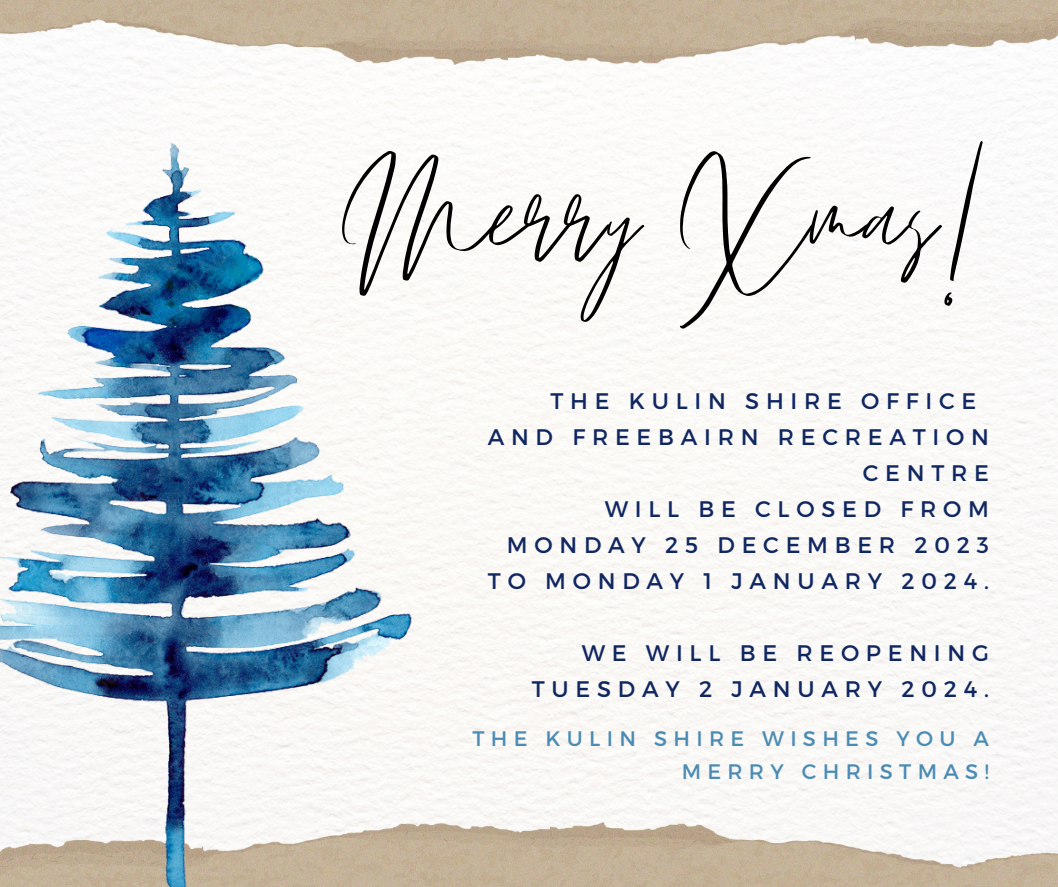
<style>
.page{position:relative;width:1058px;height:887px;background:#fff}
.page>*{position:absolute;margin:0;border:0;box-sizing:border-box;transform-origin:0 0}
.t1{font:211.2px "Emitha Script";color:#000}
.t2{font:22.5px/36px "Montserrat";letter-spacing:.3em;color:#102761;text-align:right}
.t3{font:21px "Montserrat";letter-spacing:.3em;color:#4b8cb4}
</style>
<div class="page">
<img style="left:0;top:0;width:1058px;height:64px">
<img style="left:643px;top:822px;width:415px;height:64px">
<img style="left:0;top:68px;width:643px;height:818px">
<p class="t1" style="left:342px;top:105px;width:648px">Merry Xmas!</p>
<p class="t2" style="left:550px;top:381px;width:427px">THE KULIN SHIRE OFFICE</p>
<p class="t2" style="left:487px;top:417px;width:503px">AND FREEBAIRN RECREATION<br>CENTRE</p>
<p class="t2" style="left:488px;top:489px;width:502px">WILL BE CLOSED FROM<br>MONDAY 25 DECEMBER 2023<br>TO MONDAY 1 JANUARY 2024.</p>
<p class="t2" style="left:532px;top:633px;width:458px">WE WILL BE REOPENING<br>TUESDAY 2 JANUARY 2024.</p>
<p class="t3" style="left:472px;top:725px;width:518px">THE KULIN SHIRE WISHES YOU A</p>
<p class="t3" style="left:681px;top:757px;width:309px">MERRY CHRISTMAS!</p>
</div>
